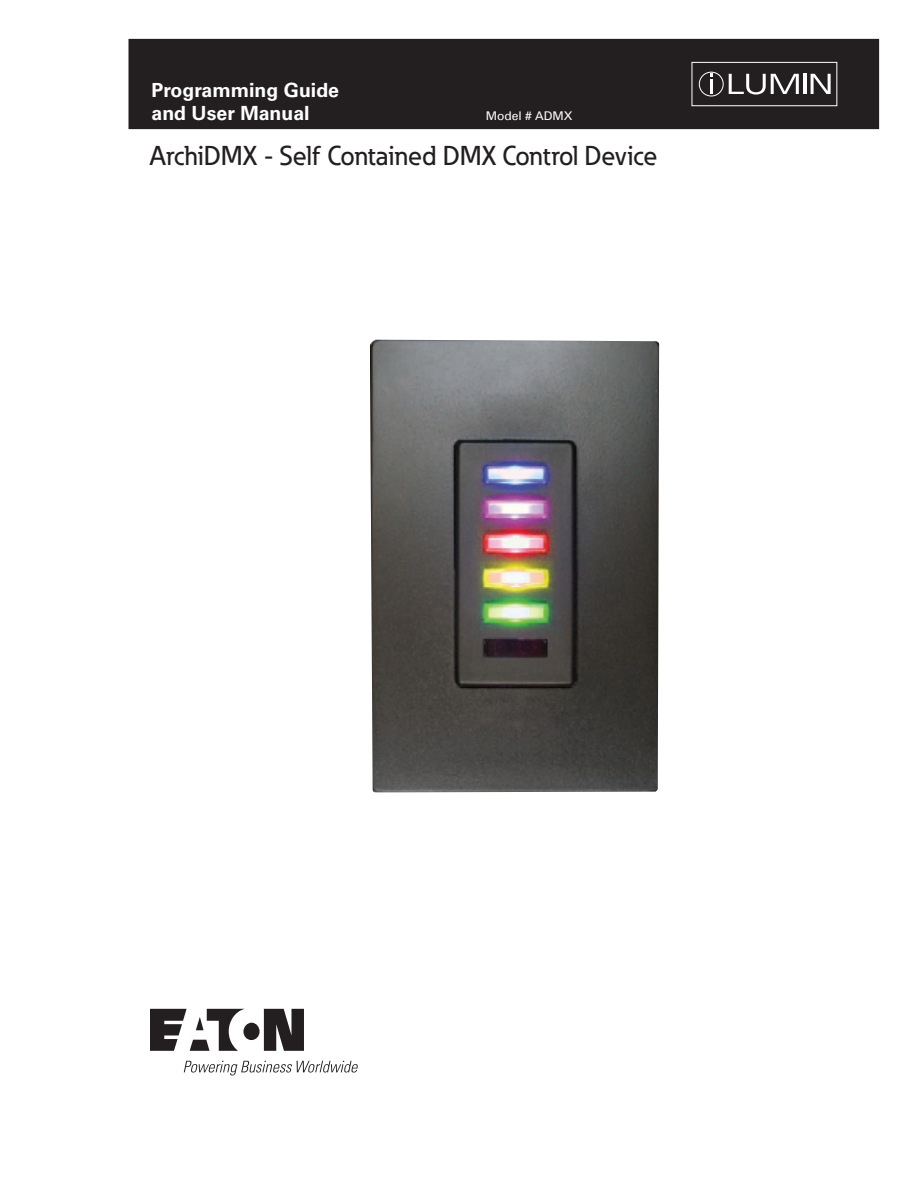
<style>
.page{position:relative;width:918px;height:1188px;background:#fff}
.page>*{position:absolute;margin:0;border:0;box-sizing:border-box;transform-origin:0 0}
.t1{font:500 27px "Eaton";color:#231f20}
.t2{font:700 19.5px/22.5px "Univers LT Std";color:#fff}
.t3{font:12px "Univers";color:#fff}
</style>
<div class="page">
<svg style="left:370px;top:339px;width:290px;height:454px;background:#5d5a58"></svg>
<div style="left:129px;top:39px;width:750px;height:90px;background:#231f20"></div>
<div style="left:692px;top:62px;width:145px;height:44px;border:1px solid #fff"></div>
<div style="left:699px;top:72px;width:25px;height:24px;border:1px solid #fff;border-radius:50%"></div>
<svg style="left:729px;top:74px;width:70px;height:21px"></svg>
<hr style="left:803px;top:74px;width:3px;height:20px;background:#fff">
<svg style="left:811px;top:74px;width:20px;height:20px"></svg>
<hr style="left:710px;top:79px;width:3px;height:15px;background:#fff">
<svg style="left:150px;top:1009px;width:154px;height:42px"></svg>
<svg style="left:184px;top:1061px;width:174px;height:15px"></svg>
<p class="t2" style="left:152px;top:79px;width:189px">Programming Guide and User Manual</p>
<p class="t3" style="left:486px;top:109px;width:88px">Model # ADMX</p>
<p class="t1" style="left:150px;top:139px;width:509px">ArchiDMX - Self Contained DMX Control Device</p>
</div>
